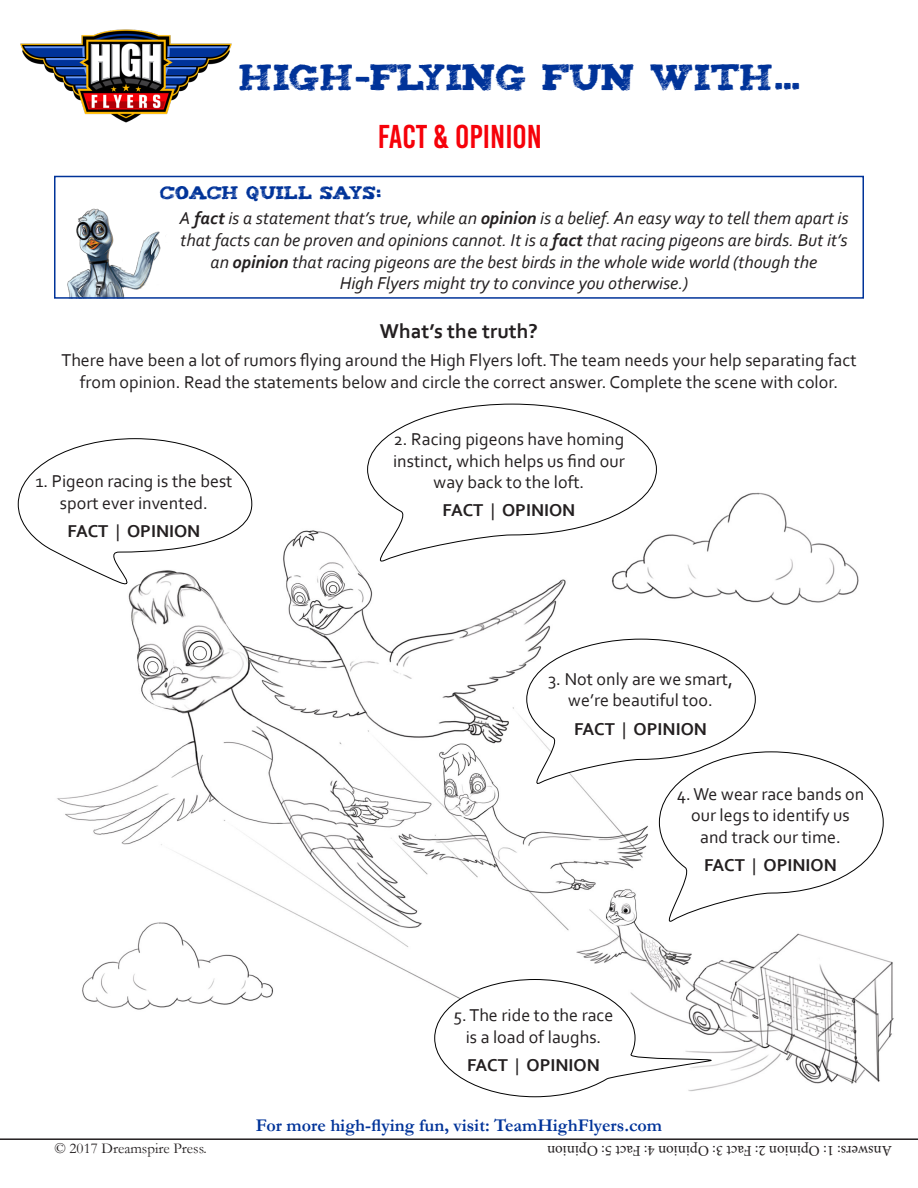
<style>
.page{position:relative;width:918px;height:1188px;background:#fff}
.page>*{position:absolute;margin:0;border:0;box-sizing:border-box;transform-origin:0 0}
.t1{font:33px "Bebas Kai";color:#f60109}
.t2{font:30px "Tiza";color:#039}
.t3{font:700 21px "Corbel";color:#231f20}
.t4{font:18px/21.6px "Corbel";color:#231f20;text-align:center}
.t5{font:italic 18px/21.6px "Corbel";color:#231f20;text-align:center}
.t6{font:700 18px "Corbel";color:#231f20}
.t7{font:700 18px "Garamond";color:#039}
.t8{font:15px "Minion Pro";color:#231f20}
.t9{font:15px "Garamond";color:#231f20}
.t10{font:15px "Tiza";color:#039}
.s1{font-weight:700}
.s2{font-weight:400}
</style>
<div class="page">
<img style="left:57px;top:530px;width:837px;height:568px">
<img style="left:67px;top:208px;width:94px;height:88px">
<div style="left:54px;top:176px;width:810px;height:123px;border:2px solid #039"></div>
<hr style="left:0;top:1138px;width:918px;height:2px;background:#231f20">
<img style="left:20px;top:29px;width:212px;height:94px">
<svg style="left:18px;top:438px;width:234px;height:154px"></svg>
<svg style="left:526px;top:639px;width:358px;height:290px"></svg>
<svg style="left:434px;top:979px;width:288px;height:118px"></svg>
<img style="left:71px;top:915px;width:209px;height:103px">
<img style="left:603px;top:492px;width:270px;height:124px">
<svg style="left:367px;top:404px;width:290px;height:164px"></svg>
<p class="t2" style="left:240px;top:54px;width:562px">HIGH-FLYING FUN WITH...</p>
<p class="t1" style="left:378px;top:119px;width:166px">FACT &amp; OPINION</p>
<p class="t10" style="left:160px;top:181px;width:222px">COACH QUILL SAYS:</p>
<p class="t5" style="left:180px;top:207px;width:671px">A <span class="s1">fact</span> is a statement that’s true, while an <span class="s1">opinion</span> is a belief. An easy way to tell them apart is that facts can be proven and opinions cannot. It is a <span class="s1">fact</span> that racing pigeons are birds. But it’s an <span class="s1">opinion</span> that racing pigeons are the best birds in the whole wide world (though the<br>High Flyers might try to convince you otherwise.)</p>
<p class="t3" style="left:380px;top:318px;width:160px">What’s the truth?</p>
<p class="t4" style="left:61px;top:349px;width:797px">There have been a lot of rumors flying around the High Flyers loft. The team needs your help separating fact from opinion. Read the statements below and circle the correct answer. Complete the scene with color.</p>
<p class="t4" style="left:35px;top:470px;width:199px">1. Pigeon racing is the best sport ever invented.</p>
<p class="t6" style="left:68px;top:520px;width:134px">FACT <span class="s2">|</span> OPINION</p>
<p class="t4" style="left:393px;top:428px;width:233px">2. Racing pigeons have homing instinct, which helps us find our way back to the loft.</p>
<p class="t6" style="left:443px;top:499px;width:134px">FACT <span class="s2">|</span> OPINION</p>
<p class="t4" style="left:548px;top:668px;width:186px">3. Not only are we smart, we’re beautiful too.</p>
<p class="t6" style="left:574px;top:718px;width:134px">FACT <span class="s2">|</span> OPINION</p>
<p class="t4" style="left:677px;top:782px;width:189px">4. We wear race bands on our legs to identify us and track our time.</p>
<p class="t6" style="left:704px;top:854px;width:134px">FACT <span class="s2">|</span> OPINION</p>
<p class="t9" style="left:54px;top:1138px;width:154px">© 2017 Dreamspire Press.</p>
<p class="t4" style="left:454px;top:1004px;width:161px">5. The ride to the race is a load of laughs.</p>
<p class="t6" style="left:467px;top:1054px;width:134px">FACT <span class="s2">|</span> OPINION</p>
<p class="t7" style="left:256px;top:1113px;width:408px">For more high-flying fun, visit: TeamHighFlyers.com</p>
<p class="t8" style="left:892px;top:1160px;width:347px;rotate:-180deg">Answers: 1: Opinion 2: Fact 3: Opinion 4: Fact 5: Opinion</p>
</div>
